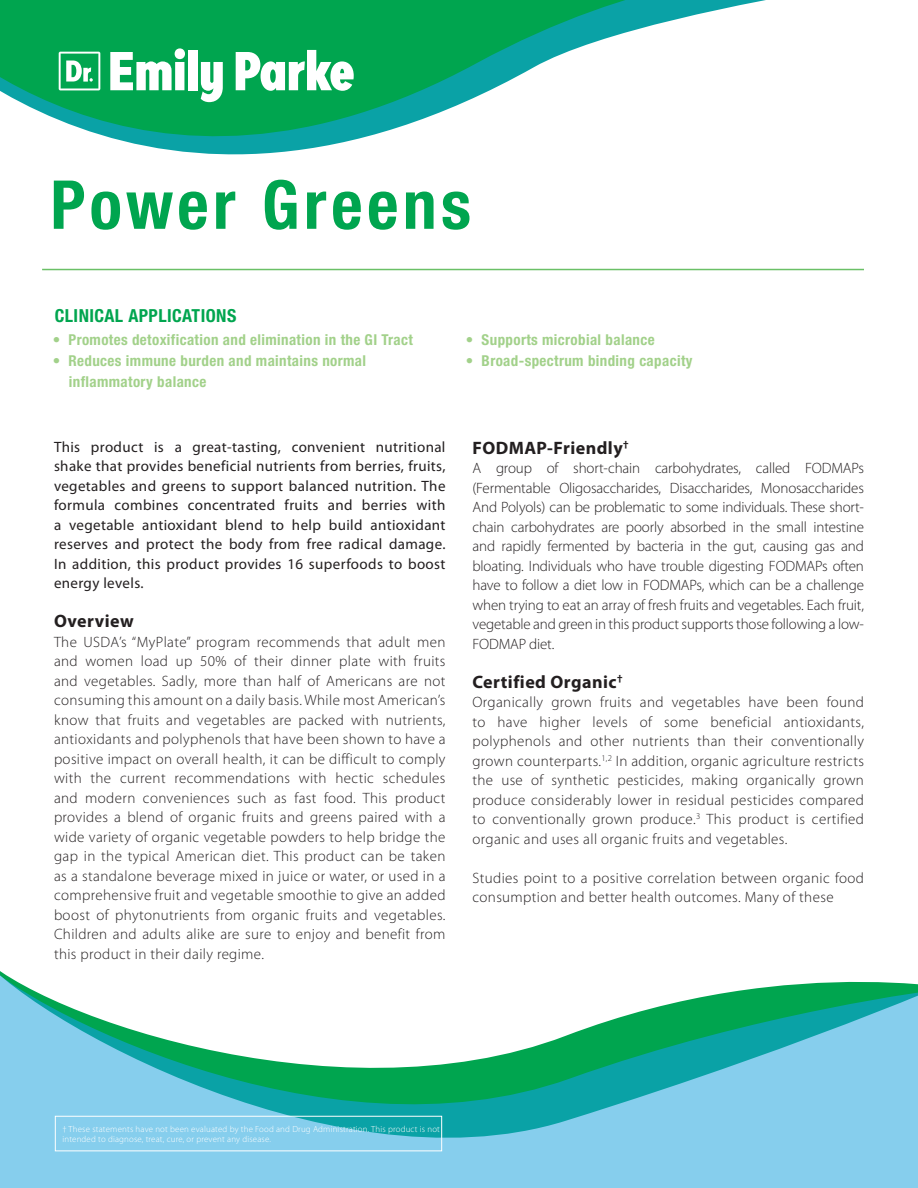
<style>
.page{position:relative;width:918px;height:1188px;background:#fff}
.page>*{position:absolute;margin:0;border:0;box-sizing:border-box;transform-origin:0 0}
.t1{font:700 condensed 67.5px "Helvetica Neue LT Pro";letter-spacing:.065em;color:#00a54f}
.t2{font:700 18px "Myriad Pro";letter-spacing:.025em;color:#231f20}
.t3{font:700 condensed 18px "Helvetica Neue LT Pro";letter-spacing:.025em;color:#00a54f}
.t4{font:300 15px/19.5px "Myriad Pro";letter-spacing:.025em;color:#231f20;text-align:justify}
.t5{font:15px/19.5px "Myriad Pro";letter-spacing:.025em;color:#231f20;text-align:justify}
.t6{font:700 condensed 15px/21px "Helvetica Neue LT Pro";letter-spacing:.025em;color:#a2d18a}
.t7{font:300 8.85px/10.6px "Myriad Pro";letter-spacing:.02em;color:#fff}
</style>
<div class="page">
<svg style="left:0;top:971px;width:918px;height:217px;fill:#86ceed"></svg>
<svg style="left:42px;top:0;width:795px;height:271px"></svg>
<div style="left:55px;top:1116px;width:387px;height:35px;border:1px solid #fff"></div>
<svg style="left:0;top:0;width:683px;height:245px"></svg>
<svg style="left:110px;top:48px;width:75px;height:42px"></svg>
<div style="left:188px;top:50px;width:9px;height:40px;background:#fff"></div>
<svg style="left:201px;top:62px;width:22px;height:40px"></svg>
<svg style="left:236px;top:50px;width:118px;height:41px"></svg>
<svg style="left:59px;top:52px;width:41px;height:38px"></svg>
<hr style="left:42px;top:269px;width:822px;height:1px;background:#6bc067">
<h1 class="t1" style="left:50px;top:164px;width:422px">Power Greens</h1>
<p class="t3" style="left:55px;top:304px;width:183px">CLINICAL APPLICATIONS</p>
<p class="t6" style="left:53px;top:329px;width:362px">• Promotes detoxification and elimination in the GI Tract</p>
<p class="t6" style="left:69px;top:350px;width:299px;text-indent:-16px">• Reduces immune burden and maintains normal inflammatory balance</p>
<p class="t5" style="left:54px;top:437px;width:393px">This product is a great-tasting, convenient nutritional shake that provides beneficial nutrients from berries, fruits, vegetables and greens to support balanced nutrition. The formula combines concentrated fruits and berries with a vegetable antioxidant blend to help build antioxidant reserves and protect the body from free radical damage.<br>In addition, this product provides 16 superfoods to boost energy levels.</p>
<p class="t2" style="left:54px;top:609px;width:81px">Overview</p>
<p class="t4" style="left:54px;top:632px;width:393px">The USDA’s “MyPlate” program recommends that adult men and women load up 50% of their dinner plate with fruits and vegetables. Sadly, more than half of Americans are not consuming this amount on a daily basis. While most American’s know that fruits and vegetables are packed with nutrients, antioxidants and polyphenols that have been shown to have a positive impact on overall health, it can be difficult to comply with the current recommendations with hectic schedules and modern conveniences such as fast food. This product provides a blend of organic fruits and greens paired with a wide variety of organic vegetable powders to help bridge the gap in the typical American diet. This product can be taken as a standalone beverage mixed in juice or water, or used in a comprehensive fruit and vegetable smoothie to give an added boost of phytonutrients from organic fruits and vegetables.<br>Children and adults alike are sure to enjoy and benefit from this product in their daily regime.</p>
<p class="t6" style="left:466px;top:329px;width:190px">• Supports microbial balance</p>
<p class="t6" style="left:466px;top:350px;width:228px">• Broad-spectrum binding capacity</p>
<p class="t2" style="left:472px;top:436px;width:158px">FODMAP-Friendly<sup>†</sup></p>
<p class="t4" style="left:472px;top:459px;width:393px">A group of short-chain carbohydrates, called FODMAPs (Fermentable Oligosaccharides, Disaccharides, Monosaccharides And Polyols) can be problematic to some individuals. These short&shy;chain carbohydrates are poorly absorbed in the small intestine and rapidly fermented by bacteria in the gut, causing gas and bloating. Individuals who have trouble digesting FODMAPs often have to follow a diet low in FODMAPs, which can be a challenge when trying to eat an array of fresh fruits and vegetables. Each fruit, vegetable and green in this product supports those following a low-FODMAP diet.</p>
<p class="t2" style="left:472px;top:670px;width:152px">Certified Organic<sup>†</sup></p>
<p class="t4" style="left:472px;top:693px;width:393px">Organically grown fruits and vegetables have been found to have higher levels of some beneficial antioxidants, polyphenols and other nutrients than their conventionally grown counterparts.<sup>1,2</sup> In addition, organic agriculture restricts the use of synthetic pesticides, making organically grown produce considerably lower in residual pesticides compared to conventionally grown produce.<sup>3</sup> This product is certified organic and uses all organic fruits and vegetables.</p>
<p class="t4" style="left:473px;top:868px;width:393px">Studies point to a positive correlation between organic food consumption and better health outcomes. Many of these</p>
<p class="t7" style="left:62px;top:1123px;width:379px">† These statements have not been evaluated by the Food and Drug Administration. This product is not intended to diagnose, treat, cure, or prevent any disease.</p>
</div>
